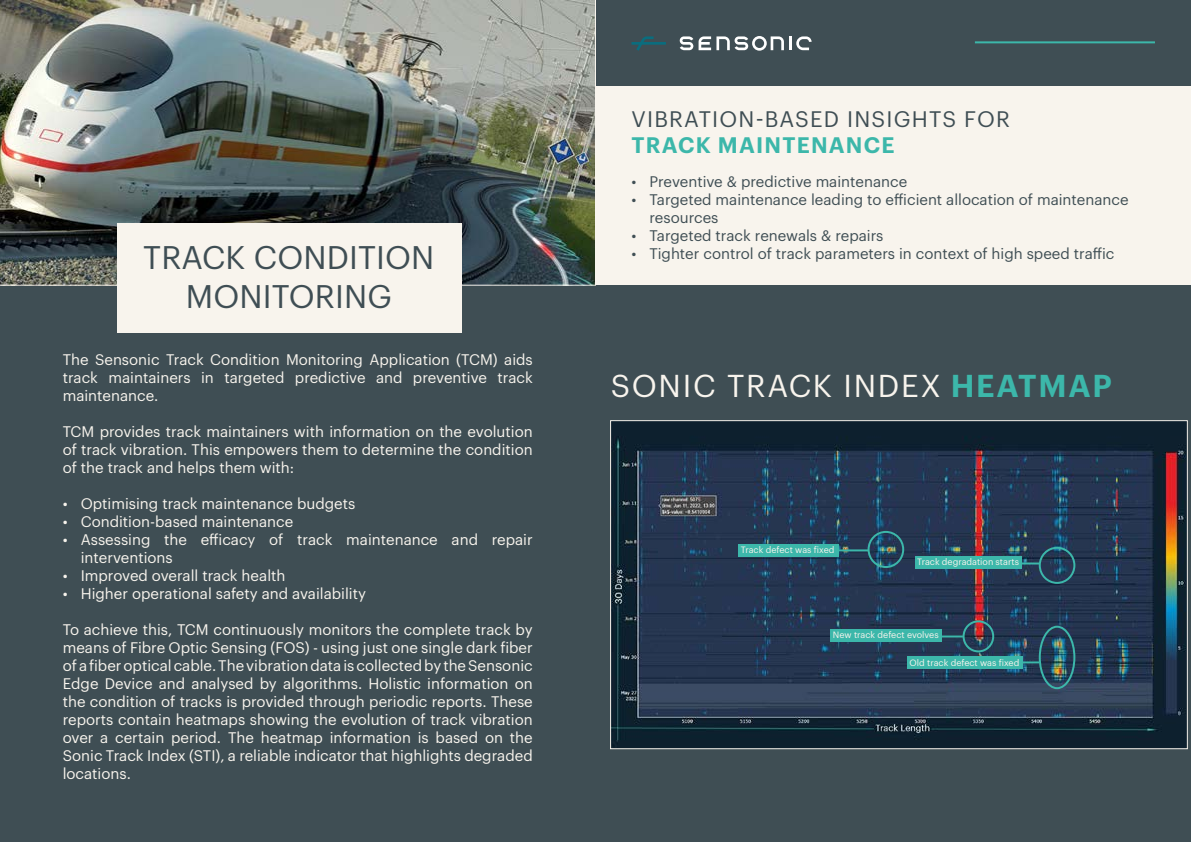
<style>
.page{position:relative;width:1191px;height:842px;background:#3f4e54}
.page>*{position:absolute;margin:0;border:0;box-sizing:border-box;transform-origin:0 0}
.t1{font:32px/38.4px "Graphik LCG";letter-spacing:.005em;color:#3f4e54;text-align:center}
.t2{font:31px "Graphik LCG";letter-spacing:.055em;color:#f8f4ed}
.t3{font:22px "Graphik LCG";letter-spacing:.055em;color:#3f4e54}
.t4{font:600 22px "Graphik LCG";letter-spacing:.055em;color:#3cb7aa}
.t5{font:15px/18px "Graphik LCG";color:#f8f4ed;text-align:justify}
.t6{font:15px/18px "Graphik LCG";color:#3f4e54}
.t7{font:9px "Graphik LCG";color:#f8f4ed}
.s1{font-weight:600;color:#3cb7aa}
</style>
<div class="page">
<img style="left:0;top:0;width:596px;height:286px">
<div style="left:117px;top:223px;width:345px;height:110px;background:#f8f4ed"></div>
<div style="left:595px;top:86px;width:596px;height:198px;background:#f8f4ed"></div>
<svg style="left:796px;top:36px;width:15px;height:14px"></svg>
<hr style="left:789px;top:36px;width:3px;height:14px;background:#fff">
<svg style="left:679px;top:36px;width:105px;height:15px"></svg>
<svg style="left:631px;top:36px;width:35px;height:15px"></svg>
<img style="left:612px;top:422px;width:573px;height:325px">
<div style="left:867px;top:531px;width:37px;height:37px;border:2px solid #3cb7aa;border-radius:50%"></div>
<div style="left:1038px;top:547px;width:37px;height:37px;border:2px solid #3cb7aa;border-radius:50%"></div>
<div style="left:962px;top:620px;width:32px;height:32px;border:2px solid #3cb7aa;border-radius:50%"></div>
<div style="left:1038px;top:626px;width:37px;height:63px;border:2px solid #3cb7aa;border-radius:50%"></div>
<hr style="left:809px;top:549px;width:59px;height:2px;background:#3cb7aa">
<hr style="left:1006px;top:562px;width:33px;height:2px;background:#3cb7aa">
<hr style="left:940px;top:635px;width:23px;height:2px;background:#3cb7aa">
<hr style="left:1007px;top:661px;width:32px;height:2px;background:#3cb7aa">
<div style="left:738px;top:544px;width:101px;height:12px;background:#3cb7aa"></div>
<div style="left:915px;top:556px;width:106px;height:12px;background:#3cb7aa"></div>
<div style="left:830px;top:629px;width:111px;height:12px;background:#3cb7aa"></div>
<div style="left:907px;top:656px;width:116px;height:12px;background:#3cb7aa"></div>
<hr style="left:975px;top:41px;width:180px;height:2px;background:#3cb7aa">
<h1 class="t1" style="left:143px;top:236px;width:293px">TRACK CONDITION<br>MONITORING</h1>
<p class="t5" style="left:63px;top:349px;width:471px">The Sensonic Track Condition Monitoring Application (TCM) aids track maintainers in targeted predictive and preventive track maintenance.</p>
<p class="t5" style="left:63px;top:421px;width:471px">TCM provides track maintainers with information on the evolution of track vibration. This empowers them to determine the condition of the track and helps them with:</p>
<p class="t5" style="left:63px;top:493px;width:294px">• Optimising track maintenance budgets</p>
<p class="t5" style="left:63px;top:511px;width:232px">• Condition-based maintenance</p>
<p class="t5" style="left:81px;top:529px;width:453px;text-indent:-18px">• Assessing the efficacy of track maintenance and repair interventions</p>
<p class="t5" style="left:63px;top:565px;width:224px">• Improved overall track health</p>
<p class="t5" style="left:63px;top:583px;width:305px">• Higher operational safety and availability</p>
<p class="t5" style="left:63px;top:619px;width:471px">To achieve this, TCM continuously monitors the complete track by means of Fibre Optic Sensing (FOS) - using just one single dark fiber of a fiber optical cable. The vibration data is collected by the Sensonic Edge Device and analysed by algorithms. Holistic information on the condition of tracks is provided through periodic reports. These reports contain heatmaps showing the evolution of track vibration over a certain period. The heatmap information is based on the Sonic Track Index (STI), a reliable indicator that highlights degraded locations.</p>
<h3 class="t3" style="left:631px;top:102px;width:380px">VIBRATION-BASED INSIGHTS FOR</h3>
<h3 class="t4" style="left:631px;top:129px;width:264px">TRACK MAINTENANCE</h3>
<p class="t6" style="left:631px;top:171px;width:277px">• Preventive &amp; predictive maintenance</p>
<p class="t6" style="left:649px;top:189px;width:480px;text-indent:-18px">• Targeted maintenance leading to efficient allocation of maintenance resources</p>
<p class="t6" style="left:631px;top:225px;width:253px">• Targeted track renewals &amp; repairs</p>
<p class="t6" style="left:631px;top:243px;width:484px">• Tighter control of track parameters in context of high speed traffic</p>
<h2 class="t2" style="left:611px;top:362px;width:502px">SONIC TRACK INDEX <span class="s1">HEATMAP</span></h2>
<p class="t7" style="left:740px;top:543px;width:95px">Track defect was fixed</p>
<p class="t7" style="left:917px;top:555px;width:103px">Track degradation starts</p>
<p class="t7" style="left:833px;top:628px;width:107px">New track defect evolves</p>
<p class="t7" style="left:909px;top:656px;width:111px">Old track defect was fixed</p>
</div>
